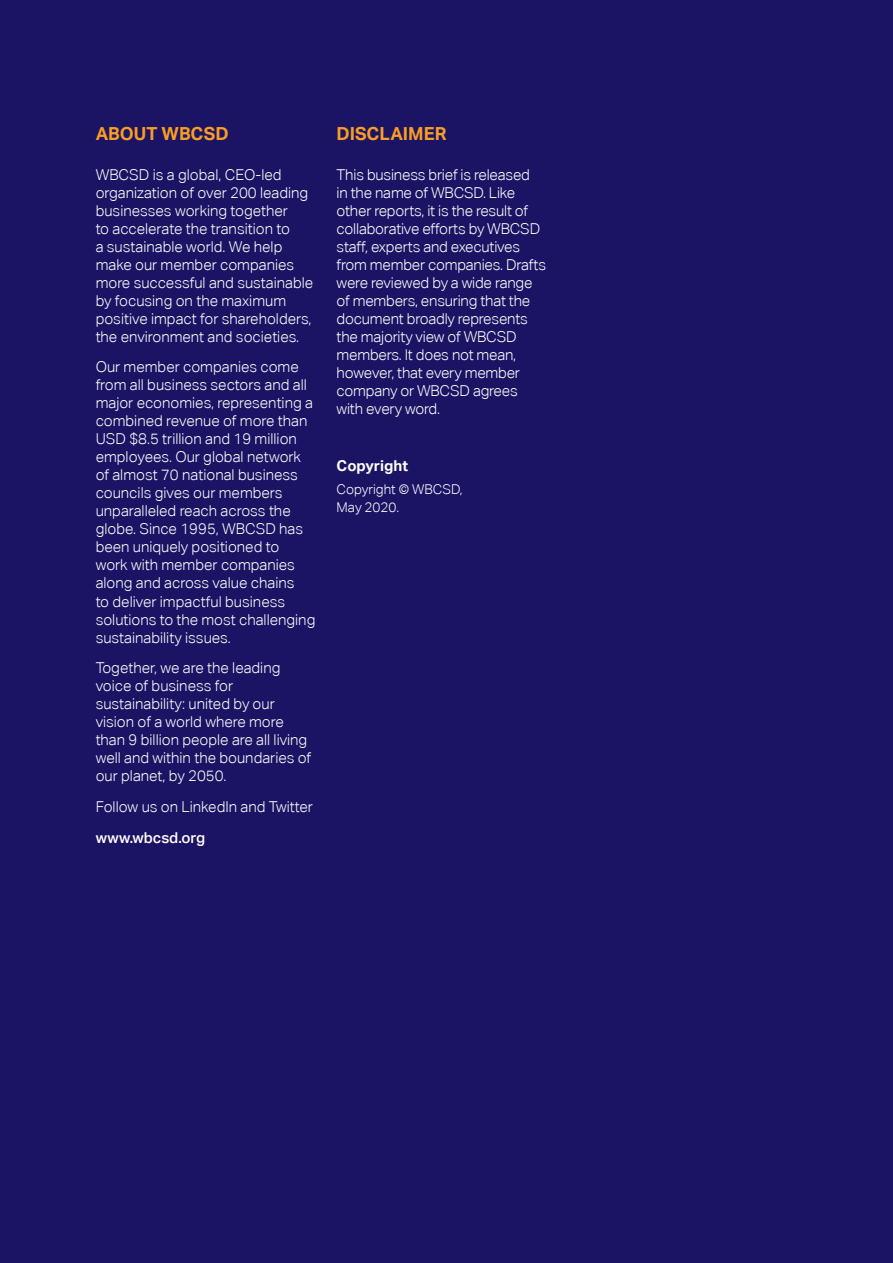
<style>
.page{position:relative;width:893px;height:1263px;background:#1b1464}
.page>*{position:absolute;margin:0;border:0;box-sizing:border-box;transform-origin:0 0}
.t1{font:700 18px "Aktiv Grotesk";color:#f99d25}
.t2{font:300 15px/18px "Aktiv Grotesk";color:#fff}
.t3{font:500 15px "Aktiv Grotesk";color:#fff}
.t4{font:700 15px "Aktiv Grotesk";color:#fff}
.t5{font:300 13.5px/18px "Aktiv Grotesk";color:#fff}
</style>
<div class="page">
<p class="t1" style="left:96px;top:124px;width:134px">ABOUT WBCSD</p>
<p class="t2" style="left:96px;top:165px;width:219px">WBCSD is a global, CEO-led organization of over 200 leading businesses working together<br>to accelerate the transition to<br>a sustainable world. We help make our member companies more successful and sustainable by focusing on the maximum positive impact for shareholders, the environment and societies.</p>
<p class="t2" style="left:96px;top:358px;width:221px">Our member companies come from all business sectors and all major economies, representing a combined revenue of more than<br>USD $8.5 trillion and 19 million employees. Our global network of almost 70 national business councils gives our members unparalleled reach across the globe. Since 1995, WBCSD has been uniquely positioned to<br>work with member companies along and across value chains<br>to deliver impactful business solutions to the most challenging sustainability issues.</p>
<p class="t2" style="left:96px;top:659px;width:217px">Together, we are the leading voice of business for sustainability: united by our vision of a world where more than 9 billion people are all living well and within the boundaries of our planet, by 2050.</p>
<p class="t2" style="left:96px;top:798px;width:219px">Follow us on LinkedIn and Twitter</p>
<p class="t3" style="left:96px;top:828px;width:111px">www.wbcsd.org</p>
<p class="t1" style="left:337px;top:124px;width:111px">DISCLAIMER</p>
<p class="t2" style="left:337px;top:165px;width:211px">This business brief is released<br>in the name of WBCSD. Like other reports, it is the result of collaborative efforts by WBCSD staff, experts and executives from member companies. Drafts were reviewed by a wide range of members, ensuring that the document broadly represents the majority view of WBCSD members. It does not mean, however, that every member company or WBCSD agrees with every word.</p>
<p class="t4" style="left:337px;top:457px;width:73px">Copyright</p>
<p class="t5" style="left:337px;top:480px;width:127px">Copyright © WBCSD,<br>May 2020.</p>
</div>
